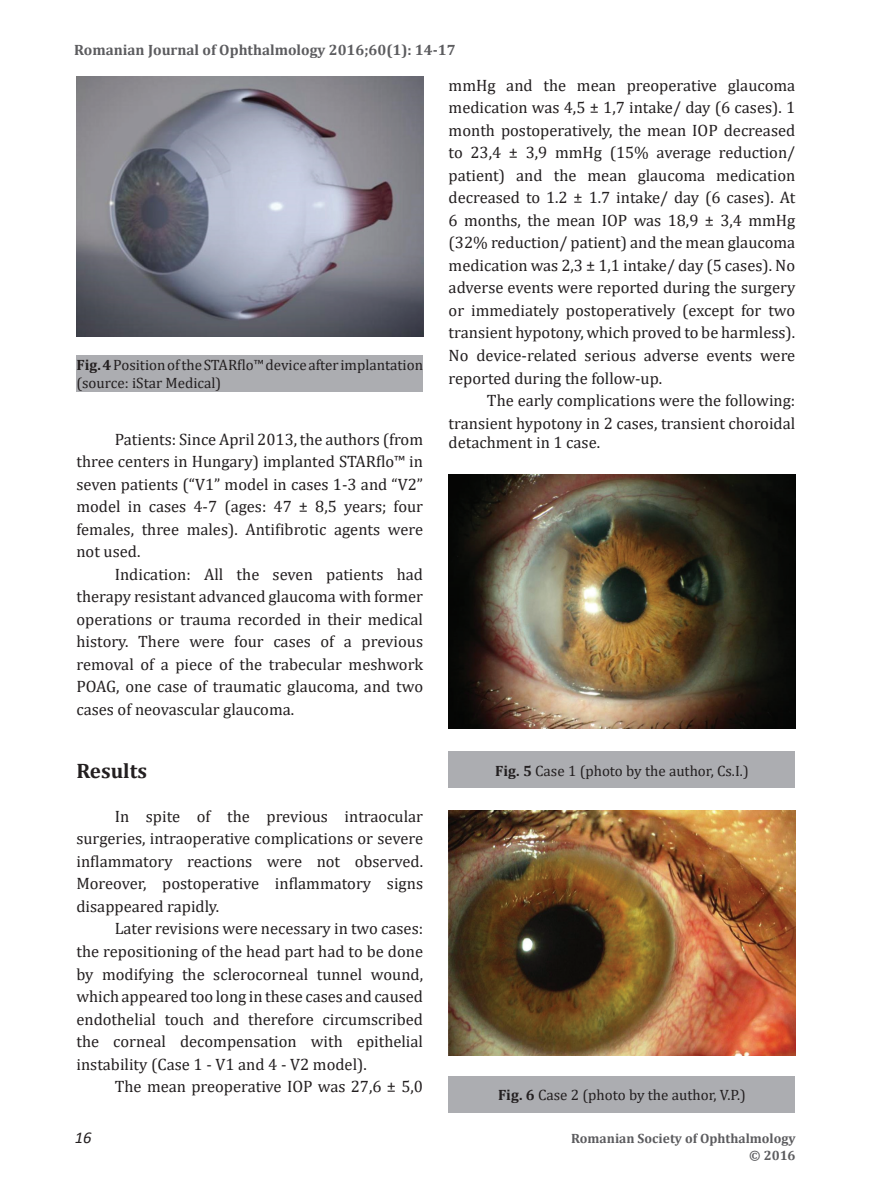
<style>
.page{position:relative;width:872px;height:1191px;background:#fff}
.page>*{position:absolute;margin:0;border:0;box-sizing:border-box;transform-origin:0 0}
.titlu_capitol{font:700 21px "Cambria";color:#231f20}
.text_articol{font:16.5px/22.5px "Cambria";color:#231f20;text-align:justify}
.t1{font:italic 16.5px "Calibri";color:#231f20}
.titlu_capitol-2{font:15px/18px "Cambria";color:#231f20}
.t2{font:700 15px "Cambria";color:#5c5c5f}
.t3{font:700 13.5px/16.2px "Cambria";color:#5c5c5f;text-align:right}
.s1{font-weight:700}
</style>
<div class="page">
<img style="left:77px;top:77px;width:346px;height:260px">
<div style="left:76px;top:355px;width:347px;height:36px;background:#acadb1"></div>
<img style="left:448px;top:475px;width:347px;height:253px">
<div style="left:448px;top:751px;width:347px;height:36px;background:#acadb1"></div>
<img style="left:448px;top:810px;width:347px;height:245px">
<div style="left:448px;top:1076px;width:347px;height:36px;background:#acadb1"></div>
<p class="t2" style="left:74px;top:39px;width:383px">Romanian Journal of Ophthalmology 2016;60(1): 14-17</p>
<p class="titlu_capitol-2" style="left:76px;top:356px;width:348px"><span class="s1">Fig. 4</span> Position of the STARflo™ device after implantation (source: iStar Medical)</p>
<p class="text_articol" style="left:76px;top:427px;width:348px;text-indent:38px">Patients: Since April 2013, the authors (from three centers in Hungary) implanted STARflo™ in seven patients (“V1” model in cases 1-3 and “V2” model in cases 4-7 (ages: 47 ± 8,5 years; four females, three males). Antifibrotic agents were not used.</p>
<p class="text_articol" style="left:76px;top:562px;width:348px;text-indent:38px">Indication: All the seven patients had therapy resistant advanced glaucoma with former operations or trauma recorded in their medical history. There were four cases of a previous removal of a piece of the trabecular meshwork POAG, one case of traumatic glaucoma, and two cases of neovascular glaucoma.</p>
<p class="titlu_capitol" style="left:76px;top:756px;width:72px">Results</p>
<p class="text_articol" style="left:76px;top:805px;width:348px;text-indent:38px">In spite of the previous intraocular surgeries, intraoperative complications or severe inflammatory reactions were not observed.<br>Moreover, postoperative inflammatory signs disappeared rapidly.</p>
<p class="text_articol" style="left:76px;top:917px;width:348px;text-indent:38px">Later revisions were necessary in two cases: the repositioning of the head part had to be done by modifying the sclerocorneal tunnel wound, which appeared too long in these cases and caused endothelial touch and therefore circumscribed the corneal decompensation with epithelial instability (Case 1 - V1 and 4 - V2 model).</p>
<p class="text_articol" style="left:115px;top:1075px;width:310px">The mean preoperative IOP was 27,6 ± 5,0</p>
<p class="t1" style="left:75px;top:1126px;width:18px">16</p>
<p class="text_articol" style="left:448px;top:74px;width:348px">mmHg and the mean preoperative glaucoma medication was 4,5 ± 1,7 intake/ day (6 cases). 1 month postoperatively, the mean IOP decreased to 23,4 ± 3,9 mmHg (15% average reduction/ patient) and the mean glaucoma medication decreased to 1.2 ± 1.7 intake/ day (6 cases). At 6 months, the mean IOP was 18,9 ± 3,4 mmHg (32% reduction/ patient) and the mean glaucoma medication was 2,3 ± 1,1 intake/ day (5 cases). No adverse events were reported during the surgery or immediately postoperatively (except for two transient hypotony, which proved to be harmless).<br>No device-related serious adverse events were reported during the follow-up.</p>
<p class="text_articol" style="left:448px;top:389px;width:348px;text-align:right">The early complications were the following: transient hypotony in 2 cases, transient choroidal</p>
<p class="text_articol" style="left:448px;top:431px;width:153px">detachment in 1 case.</p>
<p class="titlu_capitol-2" style="left:495px;top:761px;width:255px"><span class="s1">Fig. 5</span> Case 1 (photo by the author, Cs.I.)</p>
<p class="titlu_capitol-2" style="left:498px;top:1085px;width:249px"><span class="s1">Fig. 6</span> Case 2 (photo by the author, V.P.)</p>
<p class="t3" style="left:571px;top:1130px;width:226px">Romanian Society of Ophthalmology © 2016</p>
</div>
